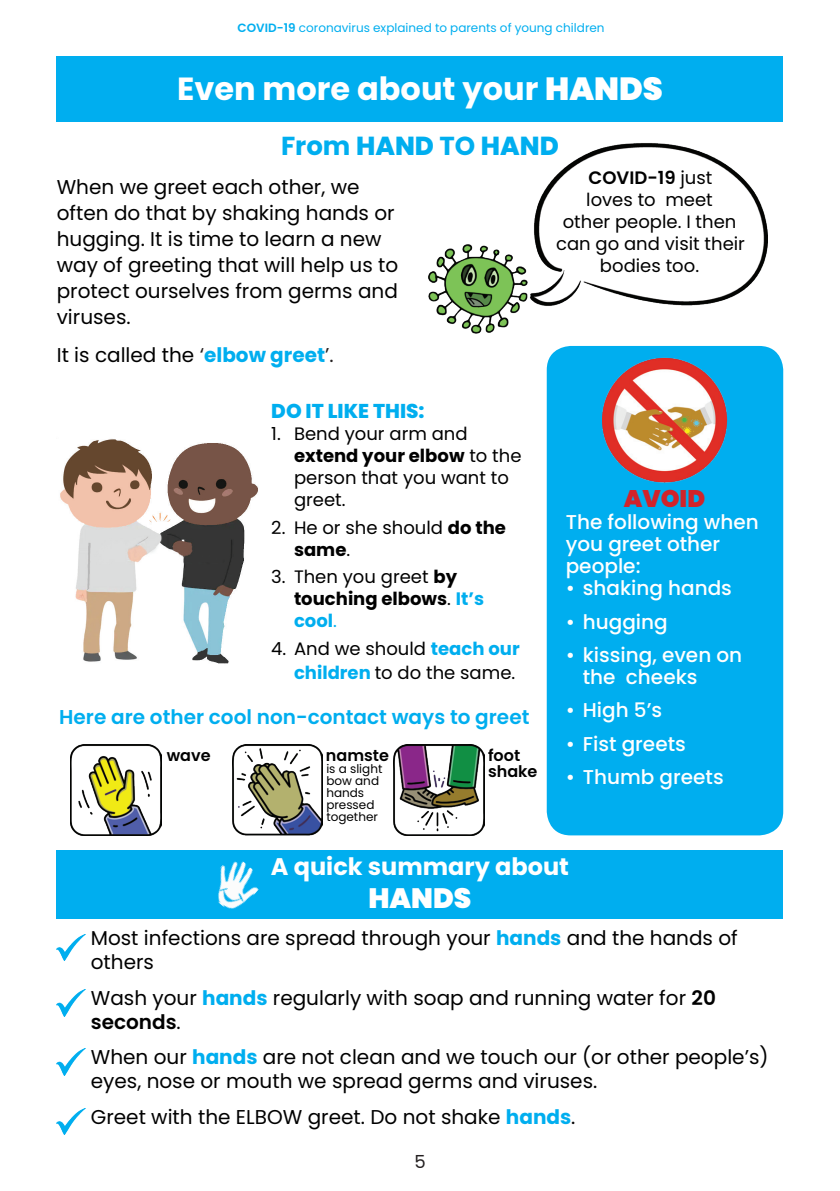
<style>
.page{position:relative;width:840px;height:1191px;background:#fff}
.page>*{position:absolute;margin:0;border:0;box-sizing:border-box;transform-origin:0 0}
.t1{font:700 32px "Poppins";color:#fff}
.t2{font:900 28px "Poppins";color:#fff}
.t3{font:800 26px "Poppins";color:#00aeef}
.t4{font:700 24px "Poppins";color:#fff}
.t5{font:900 24px "Poppins";color:#d1232a}
.t6{font:20px/26px "Poppins";color:#000}
.t7{font:500 20px/22px "Poppins";color:#fff}
.t8{font:600 20px "Poppins";color:#00aeef}
.t9{font:800 20px "Poppins";color:#00aeef}
.t10{font:18px/22px "Poppins";color:#000}
.t11{font:700 18px/22px "Poppins";color:#000}
.t12{font:18px "Poppins";color:#231f20}
.t13{font:600 16px "Poppins";color:#000}
.t14{font:12px "Poppins";color:#00aeef}
.t15{font:12px/12px "Poppins";color:#000}
.s1{font-weight:600}
.s2{font-weight:900}
.s3{font-weight:700}
.s4{color:#231f20}
.s5{font-weight:700;color:#00aeef}
.s6{font-weight:400}
.s7{color:#00aeef}
.s8{font-weight:400;color:#00aeef}
</style>
<div class="page">
<div style="left:546px;top:346px;width:236px;height:489px;background:#00aeef;border-radius:24px"></div>
<img style="left:602px;top:357px;width:124px;height:126px">
<div style="left:57px;top:57px;width:725px;height:68px;background:#00aeef"></div>
<div style="left:57px;top:122px;width:725px;height:51px;background:#fff"></div>
<div style="left:57px;top:850px;width:725px;height:68px;background:#00aeef"></div>
<img style="left:60px;top:439px;width:198px;height:225px">
<img style="left:57px;top:934px;width:28px;height:26px">
<img style="left:57px;top:989px;width:28px;height:27px">
<img style="left:57px;top:1049px;width:28px;height:26px">
<img style="left:57px;top:1108px;width:28px;height:26px">
<img style="left:71px;top:744px;width:91px;height:91px">
<img style="left:393px;top:744px;width:91px;height:91px">
<img style="left:232px;top:744px;width:90px;height:91px">
<img style="left:428px;top:244px;width:96px;height:90px">
<img style="left:524px;top:143px;width:242px;height:163px">
<img style="left:218px;top:861px;width:41px;height:48px">
<p class="t14" style="left:237px;top:21px;width:368px"><span class="s1">COVID-19</span> coronavirus explained to parents of young children</p>
<h1 class="t1" style="left:177px;top:70px;width:487px">Even more about your <span class="s2">HANDS</span></h1>
<h3 class="t3" style="left:281px;top:131px;width:279px"><span class="s3">From</span> HAND <span class="s3">TO</span> HAND</h3>
<p class="t6" style="left:57px;top:174px;width:343px">When we greet each other, we often do that by shaking hands or hugging. It is time to learn a new way of greeting that will help us to protect ourselves from germs and viruses.</p>
<p class="t6" style="left:57px;top:342px;width:278px">It is called the <span class="s4">‘</span><span class="s5">elbow greet</span><span class="s4">’.</span></p>
<p class="t9" style="left:271px;top:399px;width:155px">DO IT LIKE THIS:</p>
<p class="t10" style="left:294px;top:423px;width:229px;text-indent:-23px">1. Bend your arm and <span class="s3">extend your elbow</span> to the person that you want to greet.</p>
<p class="t10" style="left:294px;top:516px;width:213px;text-indent:-23px">2. He or she should <span class="s3">do the same</span>.</p>
<p class="t11" style="left:294px;top:566px;width:192px;text-indent:-23px"><span class="s6">3. Then you greet</span> by touching elbows<span class="s6">.</span> <span class="s7">It’s cool</span><span class="s8">.</span></p>
<p class="t10" style="left:271px;top:637px;width:250px;line-height:24px;text-align:right">4. And we should <span class="s5">teach our children</span> to do the same.</p>
<p class="t10" style="left:556px;top:167px;width:190px;text-align:center"><span class="s1">COVID-19</span> just<br>loves to meet<br>other people. I then can go and visit their bodies too.</p>
<p class="t5" style="left:623px;top:485px;width:83px">AVOID</p>
<p class="t7" style="left:565px;top:511px;width:194px">The following when you greet other people:</p>
<p class="t7" style="left:565px;top:577px;width:168px">• shaking hands</p>
<p class="t7" style="left:565px;top:611px;width:103px">• hugging</p>
<p class="t7" style="left:582px;top:644px;width:161px;text-indent:-17px">• kissing, even on the cheeks</p>
<p class="t7" style="left:565px;top:699px;width:98px">• High 5’s</p>
<p class="t7" style="left:565px;top:733px;width:121px">• Fist greets</p>
<p class="t7" style="left:565px;top:766px;width:159px">• Thumb greets</p>
<p class="t8" style="left:59px;top:705px;width:471px">Here are other cool non-contact ways to greet</p>
<p class="t13" style="left:167px;top:746px;width:45px">wave</p>
<p class="t13" style="left:326px;top:746px;width:64px">namste</p>
<p class="t13" style="left:488px;top:746px;width:34px">foot</p>
<p class="t15" style="left:326px;top:762px;width:58px">is a slight</p>
<p class="t13" style="left:488px;top:762px;width:51px">shake</p>
<p class="t15" style="left:326px;top:774px;width:54px">bow and hands pressed together</p>
<p class="t4" style="left:271px;top:852px;width:299px">A quick summary about</p>
<h2 class="t2" style="left:368px;top:882px;width:104px">HANDS</h2>
<p class="t6" style="left:91px;top:926px;width:648px;line-height:24px">Most infections are spread through your <span class="s5">hands</span> and the hands of others</p>
<p class="t6" style="left:91px;top:986px;width:626px;line-height:24px">Wash your <span class="s5">hands</span> regularly with soap and running water for <span class="s1">20 seconds</span>.</p>
<p class="t6" style="left:91px;top:1045px;width:679px;line-height:24px">When our <span class="s5">hands</span> are not clean and we touch our (or other people’s) eyes, nose or mouth we spread germs and viruses.</p>
<p class="t6" style="left:91px;top:1103px;width:486px">Greet with the ELBOW greet. Do not shake <span class="s5">hands</span>.</p>
<p class="t12" style="left:414px;top:1151px;width:13px">5</p>
</div>
